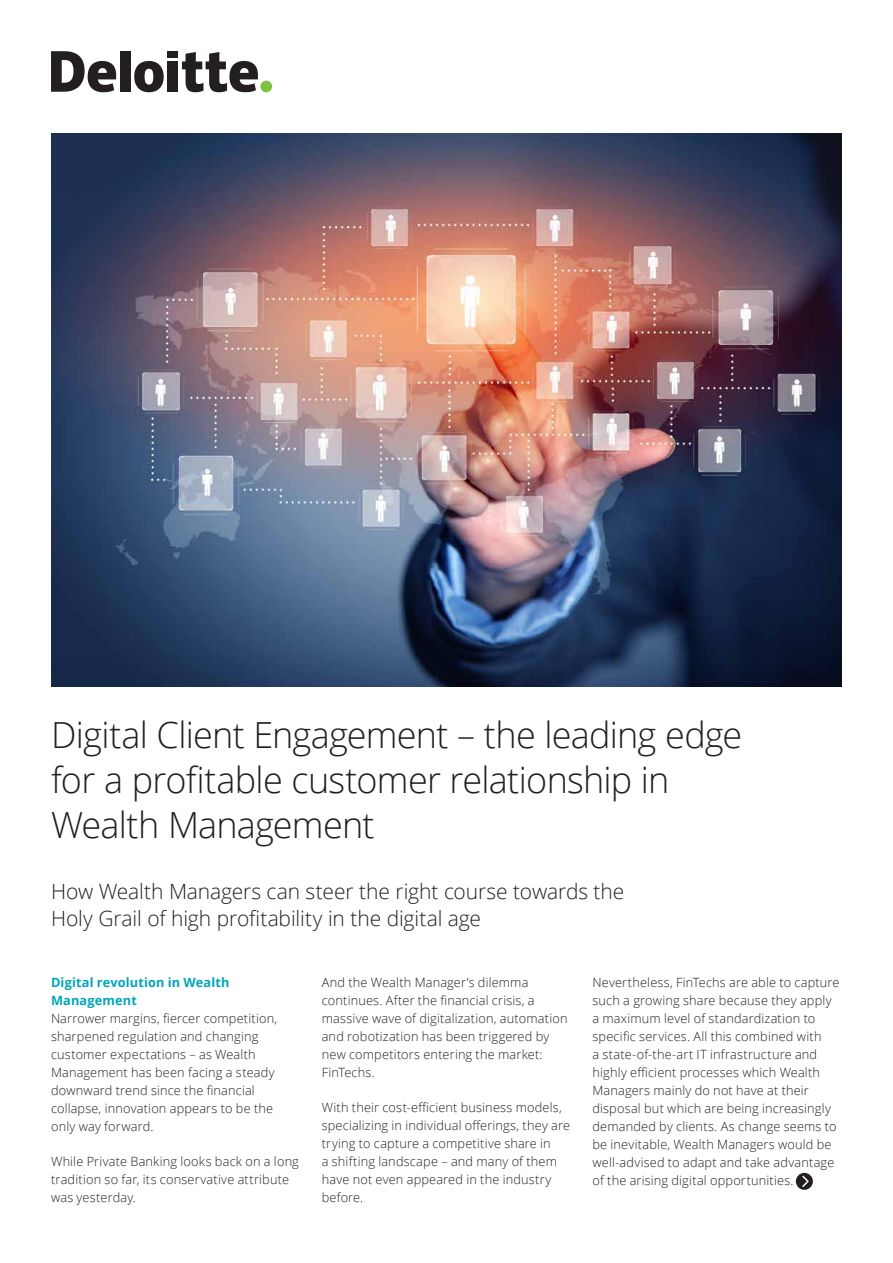
<style>
.page{position:relative;width:893px;height:1263px;background:#fff}
.page>*{position:absolute;margin:0;border:0;box-sizing:border-box;transform-origin:0 0}
.t1{font:300 36px/45px "Open Sans";letter-spacing:-.02em;color:#231f20}
.t2{font:300 21px/27px "Open Sans";letter-spacing:-.005em;color:#231f20}
.t3{font:300 12.75px/18px "Open Sans";letter-spacing:.015em;color:#231f20}
.t4{font:700 12.75px/18px "Open Sans";letter-spacing:.01em;color:#00a6b9}
</style>
<div class="page">
<div style="left:260px;top:81px;width:12px;height:11px;background:#7fc241;border-radius:50%"></div>
<div style="left:120px;top:51px;width:10px;height:41px;background:#231f20"></div>
<svg style="left:134px;top:61px;width:30px;height:31px"></svg>
<div style="left:168px;top:61px;width:10px;height:31px;background:#231f20"></div>
<div style="left:168px;top:51px;width:10px;height:7px;background:#231f20"></div>
<svg style="left:182px;top:52px;width:76px;height:40px"></svg>
<svg style="left:51px;top:51px;width:65px;height:41px"></svg>
<div style="left:796px;top:1173px;width:17px;height:17px;background:#231f20;border-radius:50%"></div>
<svg style="left:802px;top:1174px;width:8px;height:14px"></svg>
<img style="left:51px;top:134px;width:791px;height:552px">
<h1 class="t1" style="left:51px;top:712px;width:693px">Digital Client Engagement – the leading edge for a profitable customer relationship in<br>Wealth Management</h1>
<h2 class="t2" style="left:51px;top:878px;width:575px">How Wealth Managers can steer the right course towards the<br>Holy Grail of high profitability in the digital age</h2>
<p class="t4" style="left:51px;top:973px;width:180px">Digital revolution in Wealth<br>Management</p>
<p class="t3" style="left:51px;top:1009px;width:228px">Narrower margins, fiercer competition, sharpened regulation and changing customer expectations – as Wealth Management has been facing a steady downward trend since the financial collapse, innovation appears to be the only way forward.</p>
<p class="t3" style="left:51px;top:1152px;width:249px">While Private Banking looks back on a long tradition so far, its conservative attribute was yesterday.</p>
<p class="t3" style="left:322px;top:973px;width:247px">And the Wealth Manager’s dilemma continues. After the financial crisis, a massive wave of digitalization, automation and robotization has been triggered by new competitors entering the market:<br>FinTechs.</p>
<p class="t3" style="left:322px;top:1098px;width:250px">With their cost-efficient business models, specializing in individual offerings, they are trying to capture a competitive share in<br>a shifting landscape – and many of them have not even appeared in the industry before.</p>
<p class="t3" style="left:592px;top:973px;width:249px">Nevertheless, FinTechs are able to capture such a growing share because they apply a maximum level of standardization to specific services. All this combined with<br>a state-of-the-art IT infrastructure and highly efficient processes which Wealth Managers mainly do not have at their disposal but which are being increasingly demanded by clients. As change seems to be inevitable, Wealth Managers would be well-advised to adapt and take advantage of the arising digital opportunities.</p>
</div>
